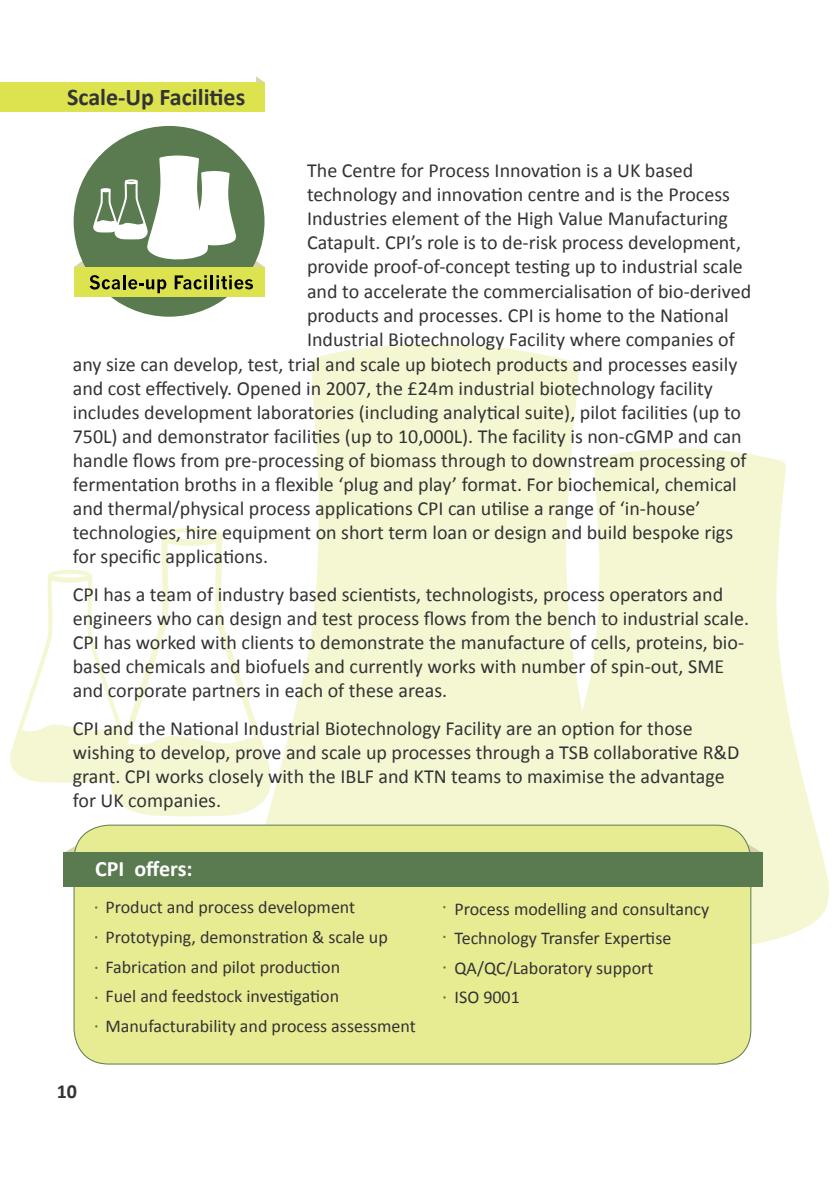
<style>
.page{position:relative;width:840px;height:1191px;background:#fff}
.page>*{position:absolute;margin:0;border:0;box-sizing:border-box;transform-origin:0 0}
.t1{font:700 24px "Calibri";color:#333334}
.t2{font:700 22px "Calibri";color:#fff}
.t3{font:20px/24px "Calibri";color:#333334}
.t4{font:700 20px "Calibri";color:#333334}
.t5{font:18px/29.6px "Calibri";color:#333334}
</style>
<div class="page">
<svg style="left:227px;top:344px;width:353px;height:481px;fill:#f5f7d3"></svg>
<svg style="left:534px;top:435px;width:252px;height:390px;fill:#f5f7d3"></svg>
<svg style="left:135px;top:531px;width:135px;height:287px"></svg>
<div style="left:162px;top:528px;width:60px;height:15px;border:4px solid #e7eb92;border-radius:50%"></div>
<svg style="left:10px;top:573px;width:258px;height:239px"></svg>
<div style="left:48px;top:570px;width:44px;height:11px;border:4px solid #e7eb92;border-radius:50%"></div>
<svg style="left:253px;top:261px;width:11px;height:6px"></svg>
<div style="left:74px;top:126px;width:190px;height:191px;background:#597b4f;border-radius:50%"></div>
<div style="left:74px;top:267px;width:190px;height:29px;background:#dce34f"></div>
<svg style="left:90px;top:275px;width:76px;height:18px"></svg>
<svg style="left:174px;top:275px;width:33px;height:14px"></svg>
<hr style="left:210px;top:275px;width:3px;height:14px;background:#000">
<svg style="left:216px;top:275px;width:37px;height:14px"></svg>
<svg style="left:74px;top:153px;width:162px;height:114px"></svg>
<div style="left:0;top:83px;width:264px;height:29px;background:#dce34f"></div>
<svg style="left:256px;top:76px;width:8px;height:7px"></svg>
<svg style="left:657px;top:614px;width:172px;height:432px"></svg>
<svg style="left:64px;top:843px;width:14px;height:10px"></svg>
<div style="left:74px;top:825px;width:676px;height:239px;background:#e7eb92;border-radius:35px"></div>
<div style="left:64px;top:853px;width:698px;height:34px;background:#597b4f"></div>
<p class="t1" style="left:67px;top:83px;width:180px">Scale-Up Facilities</p>
<p class="t3" style="left:307px;top:158px;width:445px">The Centre for Process Innovation is a UK based technology and innovation centre and is the Process Industries element of the High Value Manufacturing Catapult. CPI’s role is to de-risk process development, provide proof-of-concept testing up to industrial scale and to accelerate the commercialisation of bio-derived products and processes. CPI is home to the National Industrial Biotechnology Facility where companies of</p>
<p class="t3" style="left:73px;top:351px;width:675px">any size can develop, test, trial and scale up biotech products and processes easily and cost effectively. Opened in 2007, the £24m industrial biotechnology facility includes development laboratories (including analytical suite), pilot facilities (up to 750L) and demonstrator facilities (up to 10,000L). The facility is non-cGMP and can handle flows from pre-processing of biomass through to downstream processing of fermentation broths in a flexible ‘plug and play’ format. For biochemical, chemical and thermal/physical process applications CPI can utilise a range of ‘in-house’ technologies, hire equipment on short term loan or design and build bespoke rigs for specific applications.</p>
<p class="t3" style="left:73px;top:581px;width:677px">CPI has a team of industry based scientists, technologists, process operators and engineers who can design and test process flows from the bench to industrial scale.<br>CPI has worked with clients to demonstrate the manufacture of cells, proteins, bio&shy;based chemicals and biofuels and currently works with number of spin-out, SME and corporate partners in each of these areas.</p>
<p class="t3" style="left:73px;top:715px;width:668px">CPI and the National Industrial Biotechnology Facility are an option for those wishing to develop, prove and scale up processes through a TSB collaborative R&amp;D grant. CPI works closely with the IBLF and KTN teams to maximise the advantage for UK companies.</p>
<p class="t2" style="left:95px;top:855px;width:99px">CPI offers:</p>
<p class="t5" style="left:105px;top:891px;width:312px">Product and process development Prototyping, demonstration &amp; scale up Fabrication and pilot production<br>Fuel and feedstock investigation Manufacturability and process assessment</p>
<p class="t4" style="left:57px;top:1079px;width:22px">10</p>
<p class="t5" style="left:454px;top:893px;width:256px">Process modelling and consultancy<br>Technology Transfer Expertise<br>QA/QC/Laboratory support<br>ISO 9001</p>
</div>
